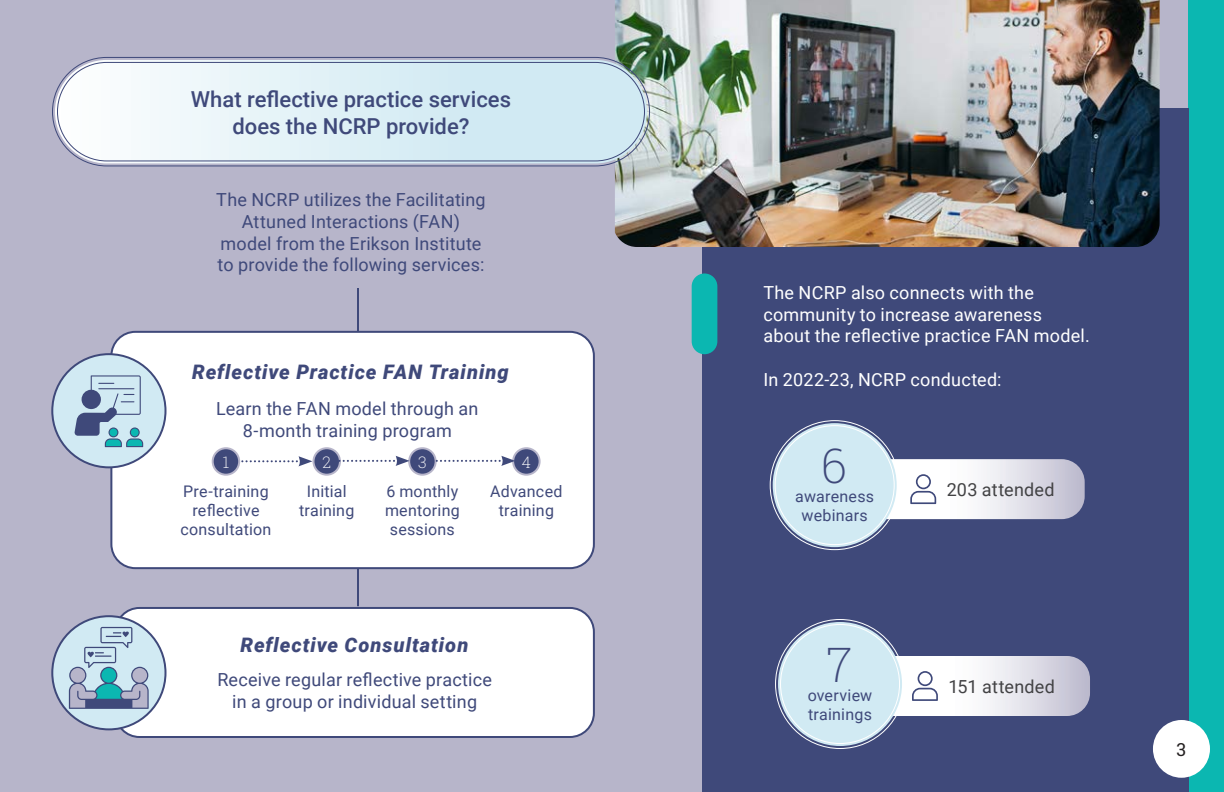
<style>
.page{position:relative;width:1224px;height:792px;background:#b7b5ca}
.page>*{position:absolute;margin:0;border:0;box-sizing:border-box;transform-origin:0 0}
.t1{font:200 48px "Roboto Slab";color:#3f497a}
.t2{font:500 22px/26.4px "Roboto";color:#3f497a;text-align:center}
.t3{font:italic 900 20px "Roboto";letter-spacing:.045em;color:#3f497a}
.t4{font:18px/21.6px "Roboto";letter-spacing:.01em;color:#3f497a;text-align:center}
.t5{font:18px/21.6px "Roboto";letter-spacing:.015em;color:#fff}
.t6{font:18px "Roboto";letter-spacing:.01em;color:#424244}
.t7{font:18px "Roboto Slab";color:#231f20}
.t8{font:16px/19.2px "Roboto";letter-spacing:.015em;color:#3f497a;text-align:center}
.t9{font:200 16px "Roboto Slab";color:#fff}
</style>
<div class="page">
<hr style="left:357px;top:288px;width:2px;height:318px;background:#3f497a">
<div style="left:1188px;top:0;width:36px;height:792px;background:#0bb7b1"></div>
<div style="left:111px;top:332px;width:483px;height:236px;background:#fff;border-radius:24px"></div>
<div style="left:110px;top:331px;width:485px;height:238px;border:2px solid #3f497a;border-radius:24px"></div>
<div style="left:52px;top:354px;width:114px;height:113px;background:#d1eaf3;border-radius:50%"></div>
<div style="left:51px;top:353px;width:115px;height:115px;border:2px solid #3f497a;border-radius:50%"></div>
<svg style="left:74px;top:375px;width:69px;height:72px"></svg>
<svg style="left:239px;top:456px;width:73px;height:10px"></svg>
<div style="left:213px;top:448px;width:26px;height:27px;background:#3f497a;border-radius:50%"></div>
<div style="left:212px;top:447px;width:28px;height:29px;border:2px solid #b7b5ca;border-radius:50%"></div>
<svg style="left:314px;top:448px;width:26px;height:27px"></svg>
<div style="left:313px;top:447px;width:28px;height:29px;border:2px solid #b7b5ca;border-radius:50%"></div>
<div style="left:409px;top:448px;width:27px;height:27px;background:#3f497a;border-radius:50%"></div>
<div style="left:408px;top:447px;width:29px;height:29px;border:2px solid #b7b5ca;border-radius:50%"></div>
<div style="left:513px;top:448px;width:27px;height:27px;background:#3f497a;border-radius:50%"></div>
<div style="left:512px;top:447px;width:29px;height:29px;border:2px solid #b7b5ca;border-radius:50%"></div>
<div style="left:116px;top:608px;width:478px;height:129px;background:#fff;border-radius:24px"></div>
<div style="left:115px;top:607px;width:480px;height:131px;border:2px solid #3f497a;border-radius:24px"></div>
<div style="left:52px;top:616px;width:114px;height:113px;background:#d1eaf3;border-radius:50%"></div>
<div style="left:51px;top:615px;width:115px;height:115px;border:2px solid #3f497a;border-radius:50%"></div>
<svg style="left:69px;top:627px;width:80px;height:82px"></svg>
<div style="left:702px;top:108px;width:487px;height:684px;background:#3f497a"></div>
<div style="left:847px;top:654px;width:245px;height:64px;border:2px solid #3f497a;border-radius:24px"></div>
<div style="left:778px;top:622px;width:124px;height:124px;background:#d1eaf3;border-radius:50%"></div>
<div style="left:842px;top:457px;width:245px;height:64px;border:2px solid #3f497a;border-radius:24px"></div>
<div style="left:773px;top:423px;width:124px;height:124px;background:#d1eaf3;border-radius:50%"></div>
<div style="left:1153px;top:720px;width:57px;height:58px;background:#fff;border-radius:50%"></div>
<svg style="left:882px;top:458px;width:204px;height:62px"></svg>
<svg style="left:889px;top:655px;width:202px;height:62px"></svg>
<img style="left:615px;top:0;width:545px;height:247px">
<div style="left:55px;top:60px;width:592px;height:103px;background:linear-gradient(to right,#f8fbfc,#c7e5f0);border-radius:52px"></div>
<div style="left:52px;top:57px;width:598px;height:109px;border:1px solid #3f497a;border-radius:54px"></div>
<div style="left:57px;top:62px;width:588px;height:99px;border:1px solid #3f497a;border-radius:49px"></div>
<div style="left:692px;top:273px;width:25px;height:81px;background:#0bb7b1;border-radius:13px"></div>
<svg style="left:323px;top:456px;width:87px;height:10px"></svg>
<svg style="left:433px;top:456px;width:82px;height:10px"></svg>
<p class="t2" style="left:191px;top:86px;width:322px">What reflective practice services does the NCRP provide?</p>
<p class="t4" style="left:216px;top:189px;width:271px">The NCRP utilizes the Facilitating Attuned Interactions (FAN) model from the Erikson Institute to provide the following services:</p>
<p class="t3" style="left:192px;top:358px;width:318px">Reflective Practice FAN Training</p>
<p class="t4" style="left:216px;top:397px;width:264px">Learn the FAN model through an<br>8-month training program</p>
<p class="t9" style="left:223px;top:451px;width:8px">1</p>
<p class="t9" style="left:522px;top:451px;width:11px">4</p>
<p class="t9" style="left:322px;top:451px;width:10px">2</p>
<p class="t9" style="left:418px;top:451px;width:10px">3</p>
<p class="t8" style="left:180px;top:481px;width:92px">Pre-training reflective consultation</p>
<p class="t8" style="left:299px;top:481px;width:57px">Initial training</p>
<p class="t8" style="left:385px;top:481px;width:76px">6 monthly mentoring sessions</p>
<p class="t8" style="left:490px;top:481px;width:74px">Advanced training</p>
<p class="t3" style="left:240px;top:630px;width:229px">Reflective Consultation</p>
<p class="t4" style="left:217px;top:668px;width:276px">Receive regular reflective practice in a group or individual setting</p>
<p class="t5" style="left:763px;top:281px;width:328px">The NCRP also connects with the community to increase awareness about the reflective practice FAN model.</p>
<p class="t5" style="left:763px;top:368px;width:240px">In 2022-23, NCRP conducted:</p>
<p class="t1" style="left:821px;top:433px;width:28px">6</p>
<p class="t8" style="left:795px;top:486px;width:80px">awareness webinars</p>
<p class="t1" style="left:827px;top:632px;width:28px">7</p>
<p class="t8" style="left:808px;top:685px;width:66px;text-align:left">overview trainings</p>
<p class="t6" style="left:947px;top:477px;width:109px">203 attended</p>
<p class="t6" style="left:948px;top:674px;width:108px">151 attended</p>
<p class="t7" style="left:1177px;top:737px;width:11px">3</p>
</div>
